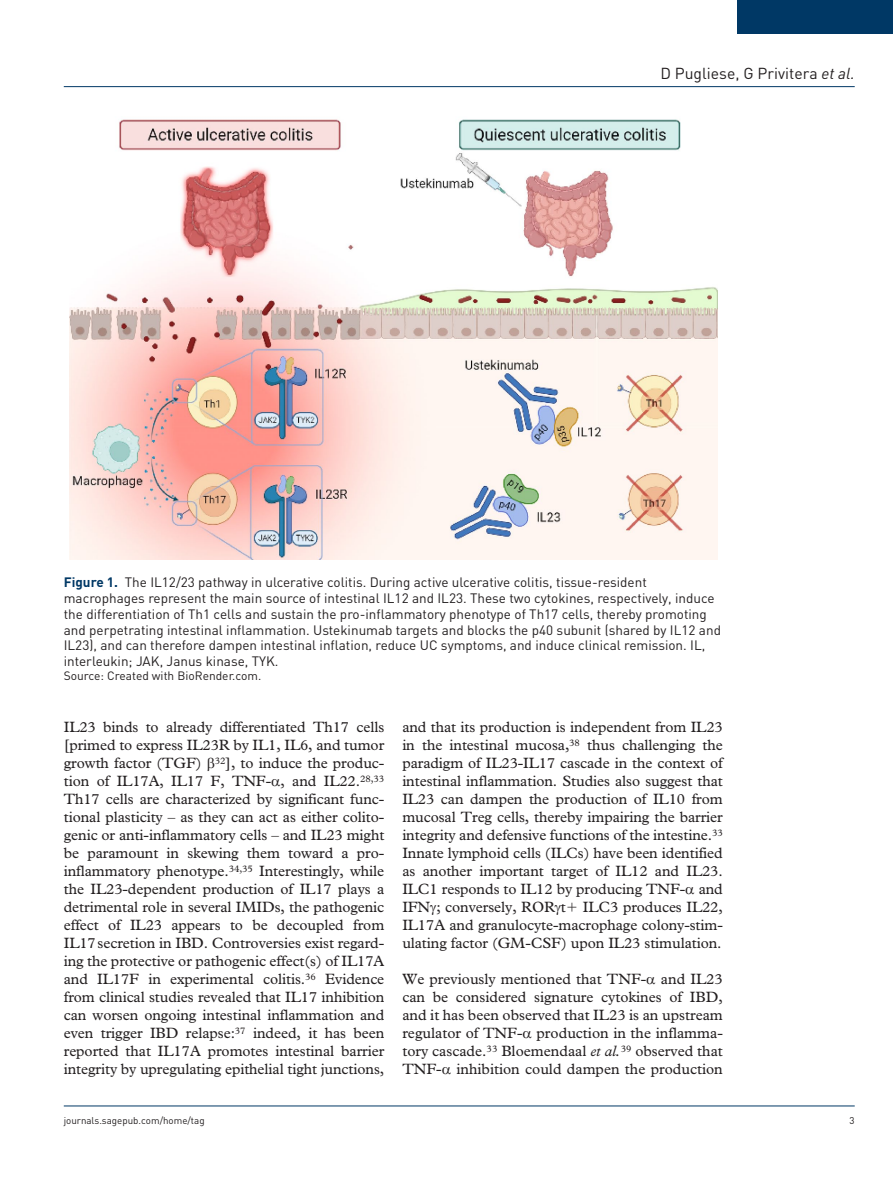
<style>
.page{position:relative;width:893px;height:1191px;background:#fff}
.page>*{position:absolute;margin:0;border:0;box-sizing:border-box;transform-origin:0 0}
.t1{font:15.75px "DIN";color:#231f20}
.t2{font:15px/18px "Plantin Std";letter-spacing:-.005em;color:#231f20;text-align:justify}
.t3{font:13.5px/15.8px "DIN";color:#231f20}
.t4{font:12px "DIN";color:#231f20}
.t5{font:9.75px "DIN";color:#231f20}
.s1{font-style:italic}
.s2{font-weight:700;color:#003865}
</style>
<div class="page">
<hr style="left:64px;top:86px;width:791px;height:1px;background:#003865">
<hr style="left:64px;top:1105px;width:791px;height:1px;background:#003865">
<div style="left:738px;top:0;width:155px;height:34px;background:#003865"></div>
<img style="left:69px;top:119px;width:648px;height:440px">
<p class="t1" style="left:660px;top:63px;width:196px">D Pugliese, G Privitera <span class="s1">et al.</span></p>
<p class="t3" style="left:64px;top:574px;width:659px"><span class="s2">Figure 1.</span> The IL12/23 pathway in ulcerative colitis. During active ulcerative colitis, tissue-resident macrophages represent the main source of intestinal IL12 and IL23. These two cytokines, respectively, induce the differentiation of Th1 cells and sustain the pro-inflammatory phenotype of Th17 cells, thereby promoting and perpetrating intestinal inflammation. Ustekinumab targets and blocks the p40 subunit (shared by IL12 and IL23), and can therefore dampen intestinal inflation, reduce UC symptoms, and induce clinical remission. IL, interleukin; JAK, Janus kinase, TYK.</p>
<p class="t4" style="left:64px;top:668px;width:199px">Source: Created with BioRender.com.</p>
<p class="t2" style="left:64px;top:718px;width:322px">IL23 binds to already differentiated Th17 cells [primed to express IL23R by IL1, IL6, and tumor growth factor (TGF) <sup>32</sup>], to induce the produc&shy;tion of IL17A, IL17 F, TNF- , and IL22.<sup>28,33<br></sup>Th17 cells are characterized by significant func&shy;tional plasticity – as they can act as either colito&shy;genic or anti-inflammatory cells – and IL23 might be paramount in skewing them toward a pro&shy;inflammatory phenotype.<sup>34,35</sup> Interestingly, while the IL23-dependent production of IL17 plays a detrimental role in several IMIDs, the pathogenic effect of IL23 appears to be decoupled from IL17secretion in IBD. Controversies exist regard&shy;ing the protective or pathogenic effect(s) of IL17A and IL17F in experimental colitis.<sup>36</sup> Evidence from clinical studies revealed that IL17 inhibition can worsen ongoing intestinal inflammation and even trigger IBD relapse:<sup>37</sup> indeed, it has been reported that IL17A promotes intestinal barrier integrity by upregulating epithelial tight junctions,</p>
<p class="t2" style="left:402px;top:718px;width:322px">and that its production is independent from IL23 in the intestinal mucosa,<sup>38</sup> thus challenging the paradigm of IL23-IL17 cascade in the context of intestinal inflammation. Studies also suggest that IL23 can dampen the production of IL10 from mucosal Treg cells, thereby impairing the barrier integrity and defensive functions of the intestine.<sup>33<br></sup>Innate lymphoid cells (ILCs) have been identified as another important target of IL12 and IL23.<br>ILC1 responds to IL12 by producing TNF- and IFN ; conversely, ROR t ILC3 produces IL22, IL17A and granulocyte-macrophage colony-stim&shy;ulating factor (GM-CSF) upon IL23 stimulation.</p>
<p class="t2" style="left:402px;top:970px;width:322px">We previously mentioned that TNF- and IL23 can be considered signature cytokines of IBD, and it has been observed that IL23 is an upstream regulator of TNF- production in the inflamma&shy;tory cascade.<sup>33</sup> Bloemendaal <span class="s1">et al.</span><sup>39</sup> observed that TNF- inhibition could dampen the production</p>
<p class="t5" style="left:64px;top:1114px;width:142px">journals.sagepub.com/home/tag</p>
<p class="t5" style="left:850px;top:1114px;width:7px">3</p>
</div>
